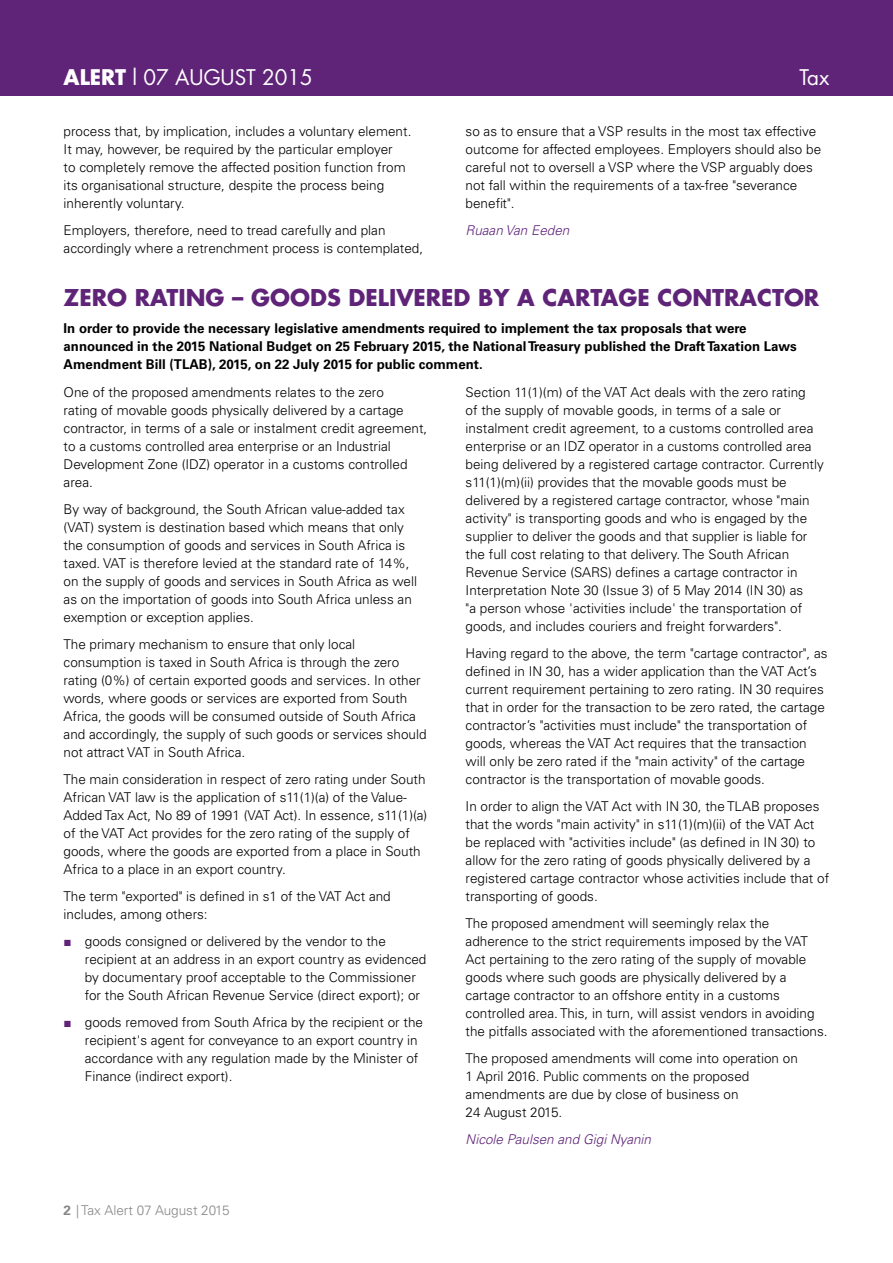
<style>
.page{position:relative;width:893px;height:1263px;background:#fff}
.page>*{position:absolute;margin:0;border:0;box-sizing:border-box;transform-origin:0 0}
.t1{font:700 22.5px "Futura Std";color:#5f2478}
.t2{font:21px "Futura Std";color:#fff}
.t3{font:300 13.5px/18px "Univers LT Std";color:#000}
.t4{font:700 13.5px/18px "Univers LT Std";color:#000}
.t5{font:italic 300 13.5px "Univers LT Std";color:#5f2478}
.t6{font:300 13.5px "Univers LT Std";color:#878787}
.s1{font-weight:700}
.s2{font-family:"Times New Roman";font-weight:400;color:#5f2478}
</style>
<div class="page">
<div style="left:0;top:0;width:892px;height:96px;background:#5f2478"></div>
<h2 class="t2" style="left:64px;top:68px;width:251px"><span class="s1">ALERT</span> l 07 AUGUST 2015</h2>
<h2 class="t2" style="left:799px;top:68px;width:31px">Tax</h2>
<p class="t3" style="left:64px;top:123px;width:349px">process that, by implication, includes a voluntary element.<br>It may, however, be required by the particular employer<br>to completely remove the affected position function from its organisational structure, despite the process being inherently voluntary.</p>
<p class="t3" style="left:64px;top:222px;width:361px">Employers, therefore, need to tread carefully and plan accordingly where a retrenchment process is contemplated,</p>
<p class="t3" style="left:465px;top:123px;width:357px">so as to ensure that a VSP results in the most tax effective outcome for affected employees. Employers should also be careful not to oversell a VSP where the VSP arguably does not fall within the requirements of a tax-free "severance benefit".</p>
<p class="t5" style="left:465px;top:224px;width:105px">Ruaan Van Eeden</p>
<h1 class="t1" style="left:64px;top:287px;width:757px">ZERO RATING – GOODS DELIVERED BY A CARTAGE CONTRACTOR</h1>
<p class="t4" style="left:64px;top:320px;width:734px">In order to provide the necessary legislative amendments required to implement the tax proposals that were announced in the 2015 National Budget on 25 February 2015, the National Treasury published the Draft Taxation Laws<br>Amendment Bill (TLAB), 2015, on 22 July 2015 for public comment.</p>
<p class="t3" style="left:64px;top:384px;width:365px">One of the proposed amendments relates to the zero<br>rating of movable goods physically delivered by a cartage contractor, in terms of a sale or instalment credit agreement, to a customs controlled area enterprise or an Industrial Development Zone (IDZ) operator in a customs controlled area.</p>
<p class="t3" style="left:64px;top:501px;width:355px">By way of background, the South African value-added tax (VAT) system is destination based which means that only the consumption of goods and services in South Africa is taxed. VAT is therefore levied at the standard rate of 14%, on the supply of goods and services in South Africa as well as on the importation of goods into South Africa unless an exemption or exception applies.</p>
<p class="t3" style="left:64px;top:636px;width:364px">The primary mechanism to ensure that only local consumption is taxed in South Africa is through the zero rating (0%) of certain exported goods and services. In other words, where goods or services are exported from South Africa, the goods will be consumed outside of South Africa and accordingly, the supply of such goods or services should not attract VAT in South Africa.</p>
<p class="t3" style="left:64px;top:771px;width:365px">The main consideration in respect of zero rating under South African VAT law is the application of s11(1)(a) of the Value-Added Tax Act, No 89 of 1991 (VAT Act). In essence, s11(1)(a) of the VAT Act provides for the zero rating of the supply of goods, where the goods are exported from a place in South Africa to a place in an export country.</p>
<p class="t3" style="left:64px;top:888px;width:328px">The term "exported" is defined in s1 of the VAT Act and includes, among others:</p>
<p class="t3" style="left:85px;top:933px;width:343px;text-indent:-21px"><span class="s2">■</span> goods consigned or delivered by the vendor to the recipient at an address in an export country as evidenced by documentary proof acceptable to the Commissioner for the South African Revenue Service (direct export); or</p>
<p class="t3" style="left:85px;top:1014px;width:339px;text-indent:-21px"><span class="s2">■</span> goods removed from South Africa by the recipient or the recipient's agent for conveyance to an export country in accordance with any regulation made by the Minister of Finance (indirect export).</p>
<p class="t6" style="left:64px;top:1204px;width:167px"><span class="s1">2</span> | Tax Alert 07 August 2015</p>
<p class="t3" style="left:465px;top:384px;width:359px">Section 11(1)(m) of the VAT Act deals with the zero rating<br>of the supply of movable goods, in terms of a sale or instalment credit agreement, to a customs controlled area enterprise or an IDZ operator in a customs controlled area being delivered by a registered cartage contractor. Currently s11(1)(m)(ii) provides that the movable goods must be delivered by a registered cartage contractor, whose "main activity" is transporting goods and who is engaged by the supplier to deliver the goods and that supplier is liable for the full cost relating to that delivery. The South African Revenue Service (SARS) defines a cartage contractor in Interpretation Note 30 (Issue 3) of 5 May 2014 (IN 30) as<br>"a person whose 'activities include' the transportation of goods, and includes couriers and freight forwarders".</p>
<p class="t3" style="left:465px;top:645px;width:363px">Having regard to the above, the term "cartage contractor", as defined in IN 30, has a wider application than the VAT Act’s current requirement pertaining to zero rating. IN 30 requires that in order for the transaction to be zero rated, the cartage contractor’s "activities must include" the transportation of goods, whereas the VAT Act requires that the transaction will only be zero rated if the "main activity" of the cartage contractor is the transportation of movable goods.</p>
<p class="t3" style="left:465px;top:798px;width:365px">In order to align the VAT Act with IN 30, the TLAB proposes that the words "main activity" in s11(1)(m)(ii) of the VAT Act be replaced with "activities include" (as defined in IN 30) to allow for the zero rating of goods physically delivered by a registered cartage contractor whose activities include that of transporting of goods.</p>
<p class="t3" style="left:465px;top:915px;width:363px">The proposed amendment will seemingly relax the adherence to the strict requirements imposed by the VAT Act pertaining to the zero rating of the supply of movable goods where such goods are physically delivered by a cartage contractor to an offshore entity in a customs controlled area. This, in turn, will assist vendors in avoiding the pitfalls associated with the aforementioned transactions.</p>
<p class="t3" style="left:465px;top:1050px;width:334px">The proposed amendments will come into operation on 1 April 2016. Public comments on the proposed amendments are due by close of business on<br>24 August 2015.</p>
<p class="t5" style="left:465px;top:1133px;width:187px">Nicole Paulsen and Gigi Nyanin</p>
</div>
